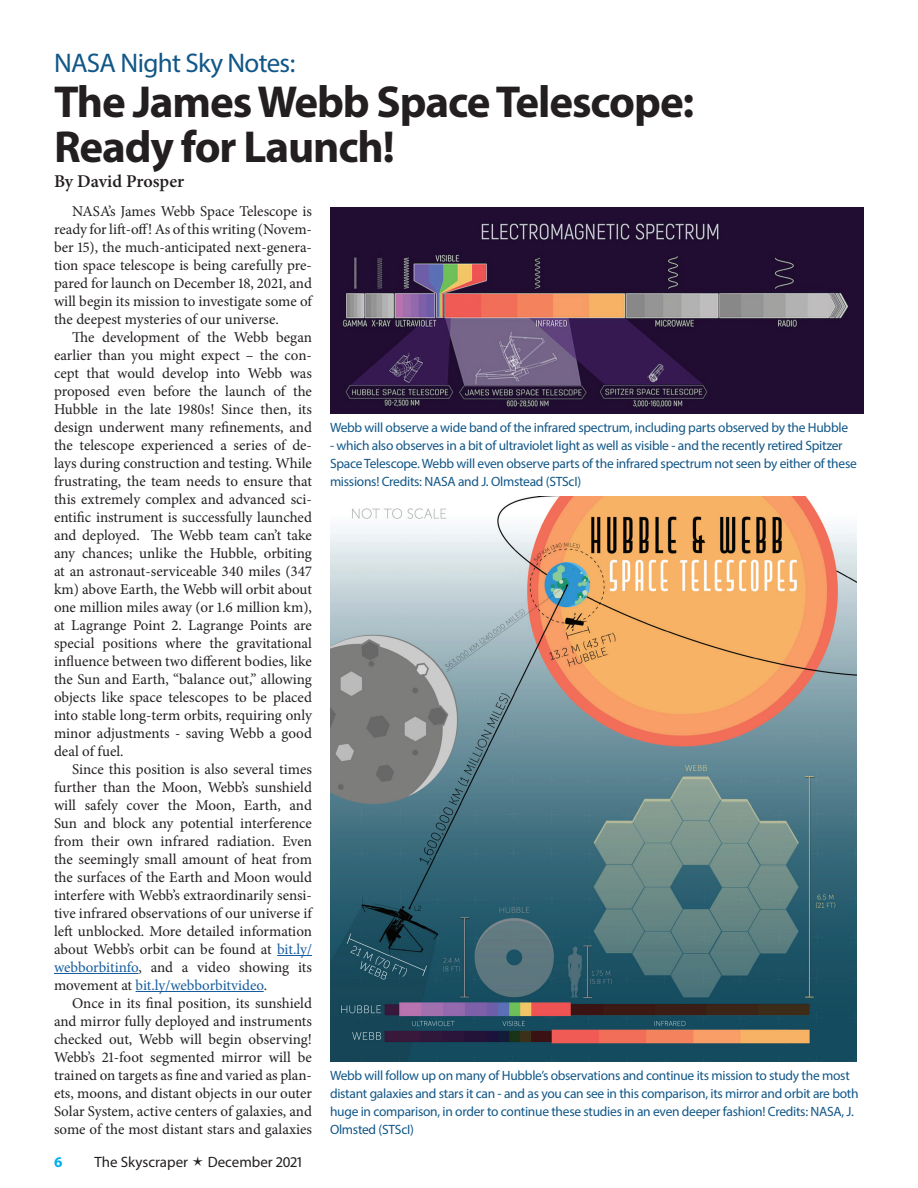
<style>
.page{position:relative;width:918px;height:1188px;background:#fff}
.page>*{position:absolute;margin:0;border:0;box-sizing:border-box;transform-origin:0 0}
.t1{font:700 45px/45px "Myriad Pro";letter-spacing:-.025em;color:#231f20}
.t2{font:27px "Myriad Pro";letter-spacing:-.025em;color:#115787}
.Author{font:600 18px "Minion Pro";letter-spacing:-.005em;color:#231f20}
.body{font:15px/18px "Minion Pro";color:#231f20;text-align:justify}
.t3{font:15px "Myriad Pro";color:#231f20}
.t4{font:700 15px "Myriad Pro";color:#00aeef}
.t5{font:13.5px/18px "Myriad Pro";letter-spacing:-.02em;color:#115787}
.s1{color:#175d9e}
</style>
<div class="page">
<hr style="left:277px;top:955px;width:35px;height:1px;background:#175d9e">
<hr style="left:54px;top:973px;width:84px;height:1px;background:#175d9e">
<hr style="left:136px;top:991px;width:128px;height:1px;background:#175d9e">
<img style="left:330px;top:208px;width:534px;height:206px">
<img style="left:330px;top:496px;width:526px;height:566px">
<p class="t2" style="left:54px;top:46px;width:243px">NASA Night Sky Notes:</p>
<p class="t1" style="left:54px;top:78px;width:642px">The James Webb Space Telescope:<br>Ready for Launch!</p>
<p class="Author" style="left:54px;top:168px;width:132px">By David Prosper</p>
<p class="body" style="left:54px;top:202px;width:260px;text-indent:18px">NASA’s James Webb Space Telescope is ready for lift-off! As of this writing (Novem&shy;ber 15), the much-anticipated next-genera&shy;tion space telescope is being carefully pre&shy;pared for launch on December 18, 2021, and will begin its mission to investigate some of the deepest mysteries of our universe.</p>
<p class="body" style="left:54px;top:328px;width:260px;text-indent:18px">The development of the Webb began earlier than you might expect – the con&shy;cept that would develop into Webb was proposed even before the launch of the Hubble in the late 1980s! Since then, its design underwent many refinements, and the telescope experienced a series of de&shy;lays during construction and testing. While frustrating, the team needs to ensure that this extremely complex and advanced sci&shy;entific instrument is successfully launched and deployed. The Webb team can’t take any chances; unlike the Hubble, orbiting at an astronaut-serviceable 340 miles (347 km) above Earth, the Webb will orbit about one million miles away (or 1.6 million km), at Lagrange Point 2. Lagrange Points are special positions where the gravitational influence between two different bodies, like the Sun and Earth, “balance out,” allowing objects like space telescopes to be placed into stable long-term orbits, requiring only minor adjustments - saving Webb a good deal of fuel.</p>
<p class="body" style="left:54px;top:760px;width:260px;text-indent:18px">Since this position is also several times further than the Moon, Webb’s sunshield will safely cover the Moon, Earth, and Sun and block any potential interference from their own infrared radiation. Even the seemingly small amount of heat from the surfaces of the Earth and Moon would interfere with Webb’s extraordinarily sensi&shy;tive infrared observations of our universe if left unblocked. More detailed information about Webb’s orbit can be found at <span class="s1">bit.ly/ webborbitinfo</span>, and a video showing its movement at <span class="s1">bit.ly/webborbitvideo</span>.</p>
<p class="body" style="left:54px;top:994px;width:260px;text-indent:18px">Once in its final position, its sunshield and mirror fully deployed and instruments checked out, Webb will begin observing!<br>Webb’s 21-foot segmented mirror will be trained on targets as fine and varied as plan&shy;ets, moons, and distant objects in our outer Solar System, active centers of galaxies, and some of the most distant stars and galaxies</p>
<p class="t4" style="left:54px;top:1152px;width:10px">6</p>
<p class="t3" style="left:94px;top:1153px;width:95px">The Skyscraper</p>
<p class="t3" style="left:208px;top:1153px;width:96px">December 2021</p>
<p class="t5" style="left:330px;top:418px;width:520px">Webb will observe a wide band of the infrared spectrum, including parts observed by the Hubble</p>
<p class="t5" style="left:330px;top:436px;width:528px">- which also observes in a bit of ultraviolet light as well as visible - and the recently retired Spitzer<br>Space Telescope. Webb will even observe parts of the infrared spectrum not seen by either of these missions! Credits: NASA and J. Olmstead (STScI)</p>
<p class="t5" style="left:330px;top:1066px;width:530px">Webb will follow up on many of Hubble’s observations and continue its mission to study the most distant galaxies and stars it can - and as you can see in this comparison, its mirror and orbit are both huge in comparison, in order to continue these studies in an even deeper fashion! Credits: NASA, J.<br>Olmsted (STScI)</p>
</div>
